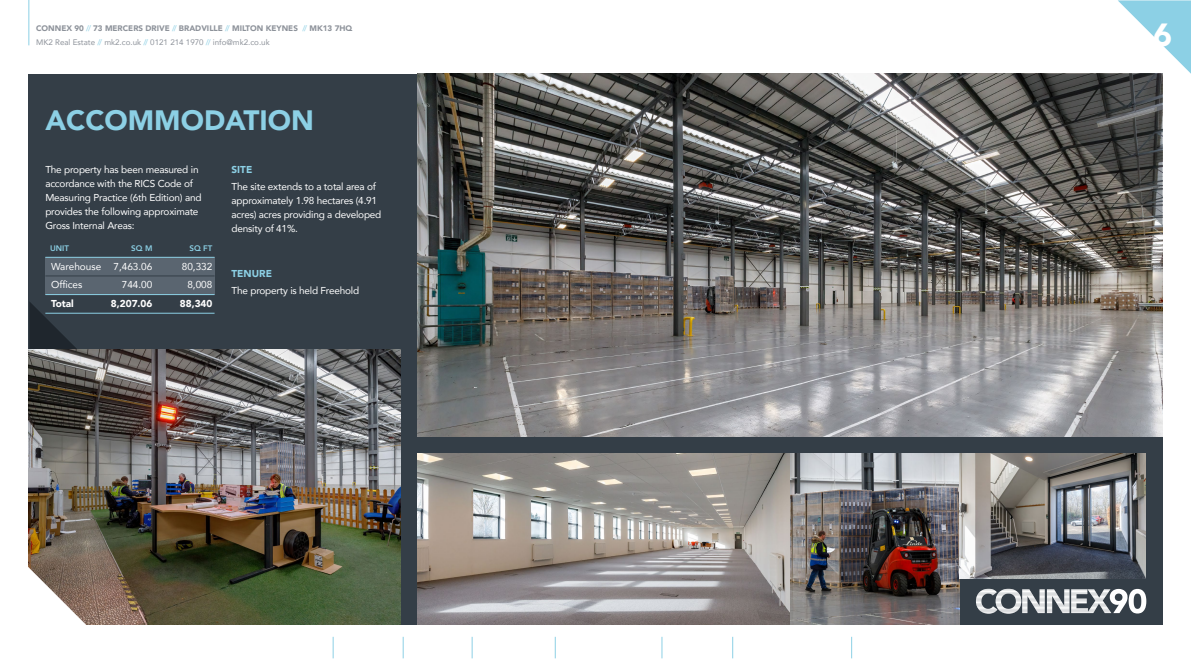
<style>
.page{position:relative;width:1191px;height:670px;background:#fff}
.page>*{position:absolute;margin:0;border:0;box-sizing:border-box;transform-origin:0 0}
.t1{font:900 32px "Avenir";color:#fff}
.t2{font:900 28px "Avenir";color:#8cd0e5}
.t3{font:10px/14px "Avenir";letter-spacing:-.02em;color:#fff}
.t4{font:900 10px "Avenir";color:#fff}
.t5{font:10px "Avenir";color:#fff}
.t6{font:900 10px "Avenir";color:#8cd0e5}
.t7{font:900 8px/14px "Avenir";color:#8d929a}
.t8{font:800 8px "Avenir";color:#8cd0e5}
.s1{font-weight:400;color:#8cd0e5}
.s2{font-weight:400}
</style>
<div class="page">
<div style="left:28px;top:74px;width:1134px;height:550px;background:#343e47"></div>
<img style="left:418px;top:454px;width:541px;height:170px">
<img style="left:959px;top:454px;width:186px;height:125px">
<svg style="left:29px;top:302px;width:186px;height:47px"></svg>
<div style="left:45px;top:257px;width:169px;height:38px;background:#5a6570"></div>
<hr style="left:45px;top:257px;width:169px;height:1px;background:#8cd0e5">
<hr style="left:45px;top:275px;width:169px;height:1px;background:#343e47">
<hr style="left:45px;top:294px;width:169px;height:1px;background:#8cd0e5">
<hr style="left:45px;top:313px;width:169px;height:1px;background:#8cd0e5">
<img style="left:418px;top:74px;width:744px;height:363px">
<svg style="left:1111px;top:589px;width:35px;height:24px"></svg>
<hr style="left:976px;top:589px;width:135px;height:1px;background:#fff">
<hr style="left:976px;top:590px;width:135px;height:1px;background:#fff">
<hr style="left:976px;top:591px;width:135px;height:1px;background:#fff">
<hr style="left:976px;top:592px;width:135px;height:1px;background:#fff">
<hr style="left:976px;top:593px;width:135px;height:1px;background:#fff">
<hr style="left:976px;top:594px;width:135px;height:1px;background:#fff">
<hr style="left:976px;top:595px;width:135px;height:1px;background:#fff">
<hr style="left:976px;top:596px;width:135px;height:1px;background:#fff">
<hr style="left:976px;top:597px;width:135px;height:1px;background:#fff">
<hr style="left:976px;top:598px;width:135px;height:1px;background:#fff">
<hr style="left:976px;top:599px;width:135px;height:1px;background:#fff">
<hr style="left:976px;top:600px;width:135px;height:1px;background:#fff">
<hr style="left:976px;top:601px;width:135px;height:1px;background:#fff">
<hr style="left:976px;top:602px;width:135px;height:1px;background:#fff">
<hr style="left:976px;top:603px;width:135px;height:1px;background:#fff">
<hr style="left:976px;top:604px;width:135px;height:1px;background:#fff">
<hr style="left:976px;top:605px;width:135px;height:1px;background:#fff">
<hr style="left:976px;top:606px;width:135px;height:1px;background:#fff">
<hr style="left:976px;top:607px;width:135px;height:1px;background:#fff">
<hr style="left:976px;top:608px;width:135px;height:1px;background:#fff">
<hr style="left:976px;top:609px;width:135px;height:1px;background:#fff">
<hr style="left:976px;top:610px;width:135px;height:1px;background:#fff">
<hr style="left:976px;top:611px;width:135px;height:1px;background:#fff">
<hr style="left:976px;top:612px;width:135px;height:1px;background:#fff">
<hr style="left:976px;top:613px;width:135px;height:1px;background:#fff">
<img style="left:28px;top:349px;width:373px;height:275px">
<svg style="left:28px;top:539px;width:103px;height:86px;background:#968577"></svg>
<svg style="left:1010px;top:0;width:181px;height:225px"></svg>
<hr style="left:28px;top:0;width:1px;height:45px;background:#8cd0e5">
<svg style="left:333px;top:637px;width:1px;height:21px"></svg>
<svg style="left:403px;top:637px;width:1px;height:21px"></svg>
<svg style="left:471px;top:637px;width:1px;height:21px"></svg>
<svg style="left:555px;top:637px;width:1px;height:21px"></svg>
<svg style="left:661px;top:637px;width:1px;height:21px"></svg>
<svg style="left:732px;top:637px;width:1px;height:21px"></svg>
<svg style="left:851px;top:637px;width:1px;height:21px"></svg>
<p class="t7" style="left:36px;top:21px;width:318px">CONNEX 90 <span class="s1">//</span> 73 MERCERS DRIVE <span class="s1">//</span> BRADVILLE <span class="s1">//</span> MILTON KEYNES <span class="s1">//</span> MK13 7HQ<br><span class="s2">MK2 Real Estate</span> <span class="s1">//</span> <span class="s2">mk2.co.uk</span> <span class="s1">//</span> <span class="s2">0121 214 1970</span> <span class="s1">//</span> <span class="s2">info@mk2.co.uk</span></p>
<h2 class="t2" style="left:45px;top:96px;width:270px">ACCOMMODATION</h2>
<p class="t3" style="left:45px;top:162px;width:158px">The property has been measured in accordance with the RICS Code of<br>Measuring Practice (6th Edition) and provides the following approximate<br>Gross Internal Areas:</p>
<p class="t8" style="left:50px;top:242px;width:20px">UNIT</p>
<p class="t8" style="left:131px;top:242px;width:23px">SQ M</p>
<p class="t8" style="left:189px;top:242px;width:24px">SQ FT</p>
<p class="t5" style="left:51px;top:258px;width:103px">Warehouse 7,463.06</p>
<p class="t3" style="left:182px;top:259px;width:32px">80,332</p>
<p class="t3" style="left:51px;top:278px;width:33px">Offices</p>
<p class="t3" style="left:122px;top:278px;width:32px">744.00</p>
<p class="t3" style="left:187px;top:278px;width:27px">8,008</p>
<p class="t4" style="left:51px;top:295px;width:24px">Total</p>
<p class="t4" style="left:111px;top:295px;width:43px">8,207.06</p>
<p class="t4" style="left:180px;top:295px;width:34px">88,340</p>
<p class="t6" style="left:231px;top:161px;width:22px">SITE</p>
<p class="t3" style="left:231px;top:179px;width:151px">The site extends to a total area of approximately 1.98 hectares (4.91 acres) acres providing a developed density of 41%.</p>
<p class="t6" style="left:231px;top:265px;width:42px">TENURE</p>
<p class="t3" style="left:231px;top:283px;width:129px">The property is held Freehold</p>
<h1 class="t1" style="left:1153px;top:7px;width:20px">6</h1>
</div>
